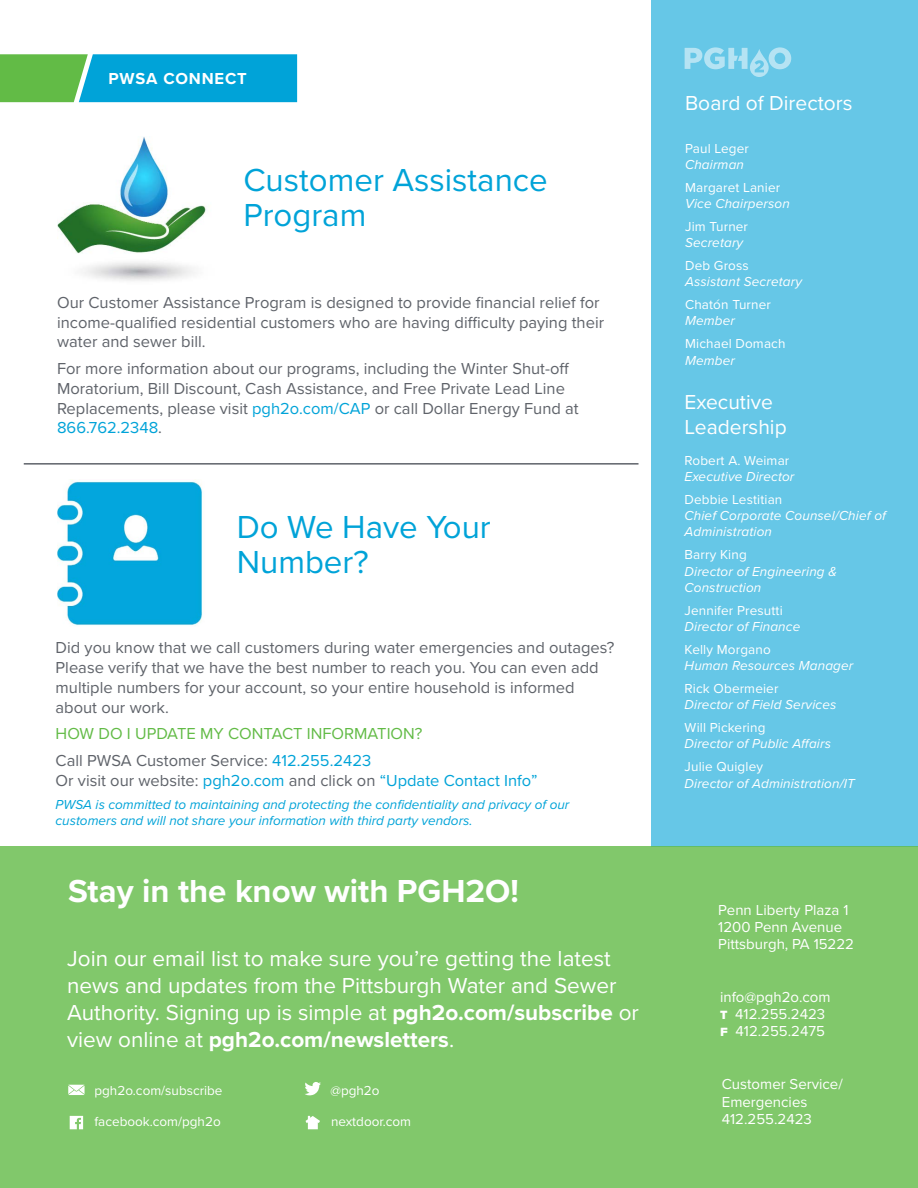
<style>
.page{position:relative;width:918px;height:1188px;background:#fff}
.page>*{position:absolute;margin:0;border:0;box-sizing:border-box;transform-origin:0 0}
.t1{font:33px/34.5px "Proxima Nova";color:#00a3d8}
.t2{font:700 33px "Proxima Nova";color:#fff}
.t3{font:22.5px/27px "Proxima Nova";color:#fff}
.t4{font:21px/25.5px "Proxima Nova";color:#fff}
.t5{font:16.5px/19.8px "Proxima Nova";color:#5f636a}
.t6{font:16.5px/26.5px "Proxima Nova";color:#62bb46}
.t7{font:700 16.5px "Proxima Nova";letter-spacing:.05em;color:#fff}
.t8{font:15px/17.2px "Proxima Nova";color:#fff}
.t9{font:italic 13.5px/16.2px "Proxima Nova";letter-spacing:.01em;color:#fff}
.t10{font:13.5px "Proxima Nova";letter-spacing:.01em;color:#fff}
.t11{font:italic 13.5px/16.2px "Proxima Nova";color:#00a3d8}
.s1{color:#00a3d8}
.s2{color:#5f636a}
.s3{font-weight:700}
.s4{font-family:"Proxima Nova Extrabld"}
</style>
<div class="page">
<div style="left:651px;top:0;width:267px;height:847px;background:#66c7e7"></div>
<div style="left:0;top:847px;width:918px;height:341px;background:#81c86b"></div>
<svg style="left:685px;top:47px;width:106px;height:30px"></svg>
<svg style="left:305px;top:1116px;width:15px;height:13px"></svg>
<svg style="left:68px;top:1085px;width:17px;height:10px"></svg>
<svg style="left:305px;top:1082px;width:16px;height:13px"></svg>
<svg style="left:70px;top:1116px;width:13px;height:13px"></svg>
<svg style="left:0;top:54px;width:297px;height:48px;background:#20abb0"></svg>
<img style="left:58px;top:480px;width:145px;height:146px">
<hr style="left:24px;top:463px;width:615px;height:2px;background:#5f636a">
<img style="left:57px;top:137px;width:149px;height:144px">
<p class="t7" style="left:108px;top:66px;width:140px">PWSA CONNECT</p>
<h1 class="t1" style="left:243px;top:161px;width:306px">Customer Assistance<br>Program</h1>
<p class="t5" style="left:57px;top:292px;width:549px">Our Customer Assistance Program is designed to provide financial relief for income-qualified residential customers who are having difficulty paying their water and sewer bill.</p>
<p class="t5" style="left:57px;top:358px;width:523px">For more information about our programs, including the Winter Shut-off Moratorium, Bill Discount, Cash Assistance, and Free Private Lead Line Replacements, please visit <span class="s1">pgh2o.com/CAP</span> or call Dollar Energy Fund at <span class="s1">866.762.2348</span>.</p>
<h1 class="t1" style="left:237px;top:508px;width:255px">Do We Have Your<br>Number?</h1>
<p class="t5" style="left:56px;top:637px;width:560px">Did you know that we call customers during water emergencies and outages?<br>Please verify that we have the best number to reach you. You can even add multiple numbers for your account, so your entire household is informed about our work.</p>
<p class="t6" style="left:56px;top:720px;width:368px">HOW DO I UPDATE MY CONTACT INFORMATION?<br><span class="s2">Call PWSA Customer Service:</span> <span class="s1">412.255.2423</span></p>
<p class="t5" style="left:56px;top:770px;width:484px">Or visit our website: <span class="s1">pgh2o.com</span> and click on <span class="s1">“Update Contact Info”</span></p>
<p class="t11" style="left:56px;top:795px;width:515px">PWSA is committed to maintaining and protecting the confidentiality and privacy of our customers and will not share your information with third party vendors.</p>
<h1 class="t2" style="left:68px;top:867px;width:452px">Stay in the know with PGH2O!</h1>
<h2 class="t3" style="left:67px;top:944px;width:573px">Join our email list to make sure you’re getting the latest news and updates from the Pittsburgh Water and Sewer Authority. Signing up is simple at <span class="s3">pgh2o.com/subscribe</span> or view online at <span class="s3">pgh2o.com/newsletters</span>.</h2>
<p class="t10" style="left:94px;top:1081px;width:130px">pgh2o.com/subscribe</p>
<p class="t10" style="left:94px;top:1112px;width:128px">facebook.com/pgh2o</p>
<p class="t10" style="left:330px;top:1080px;width:51px">@pgh2o</p>
<p class="t10" style="left:331px;top:1112px;width:82px">nextdoor.com</p>
<p class="t4" style="left:685px;top:89px;width:169px">Board of Directors</p>
<p class="t10" style="left:685px;top:138px;width:65px">Paul Leger</p>
<p class="t9" style="left:685px;top:156px;width:60px">Chairman</p>
<p class="t10" style="left:685px;top:177px;width:97px">Margaret Lanier</p>
<p class="t9" style="left:685px;top:195px;width:106px">Vice Chairperson</p>
<p class="t10" style="left:685px;top:216px;width:64px">Jim Turner</p>
<p class="t9" style="left:685px;top:234px;width:60px">Secretary</p>
<p class="t10" style="left:685px;top:256px;width:65px">Deb Gross</p>
<p class="t9" style="left:685px;top:273px;width:118px">Assistant Secretary</p>
<p class="t10" style="left:685px;top:295px;width:87px">Chatón Turner</p>
<p class="t9" style="left:685px;top:312px;width:51px">Member</p>
<p class="t10" style="left:685px;top:334px;width:102px">Michael Domach</p>
<p class="t9" style="left:685px;top:351px;width:51px">Member</p>
<p class="t4" style="left:685px;top:388px;width:104px">Executive<br>Leadership</p>
<p class="t10" style="left:685px;top:450px;width:106px">Robert A. Weimar</p>
<p class="t9" style="left:685px;top:468px;width:111px">Executive Director</p>
<p class="t10" style="left:685px;top:490px;width:99px">Debbie Lestitian</p>
<p class="t9" style="left:685px;top:507px;width:203px">Chief Corporate Counsel/Chief of<br>Administration</p>
<p class="t10" style="left:685px;top:545px;width:64px">Barry King</p>
<p class="t9" style="left:685px;top:562px;width:154px">Director of Engineering &amp;<br>Construction</p>
<p class="t10" style="left:685px;top:600px;width:100px">Jennifer Presutti</p>
<p class="t9" style="left:685px;top:618px;width:117px">Director of Finance</p>
<p class="t10" style="left:685px;top:639px;width:88px">Kelly Morgano</p>
<p class="t9" style="left:685px;top:657px;width:170px">Human Resources Manager</p>
<p class="t10" style="left:685px;top:679px;width:95px">Rick Obermeier</p>
<p class="t9" style="left:685px;top:696px;width:153px">Director of Field Services</p>
<p class="t10" style="left:685px;top:718px;width:82px">Will Pickering</p>
<p class="t9" style="left:685px;top:735px;width:148px">Director of Public Affairs</p>
<p class="t10" style="left:685px;top:757px;width:80px">Julie Quigley</p>
<p class="t9" style="left:685px;top:774px;width:172px">Director of Administration/IT</p>
<p class="t8" style="left:718px;top:900px;width:137px">Penn Liberty Plaza 1<br>1200 Penn Avenue<br>Pittsburgh, PA 15222</p>
<p class="t8" style="left:720px;top:988px;width:112px">info@pgh2o.com<br><span class="s4">T</span> 412.255.2423<br><span class="s4">F</span> 412.255.2475</p>
<p class="t8" style="left:722px;top:1075px;width:122px">Customer Service/<br>Emergencies<br>412.255.2423</p>
</div>
